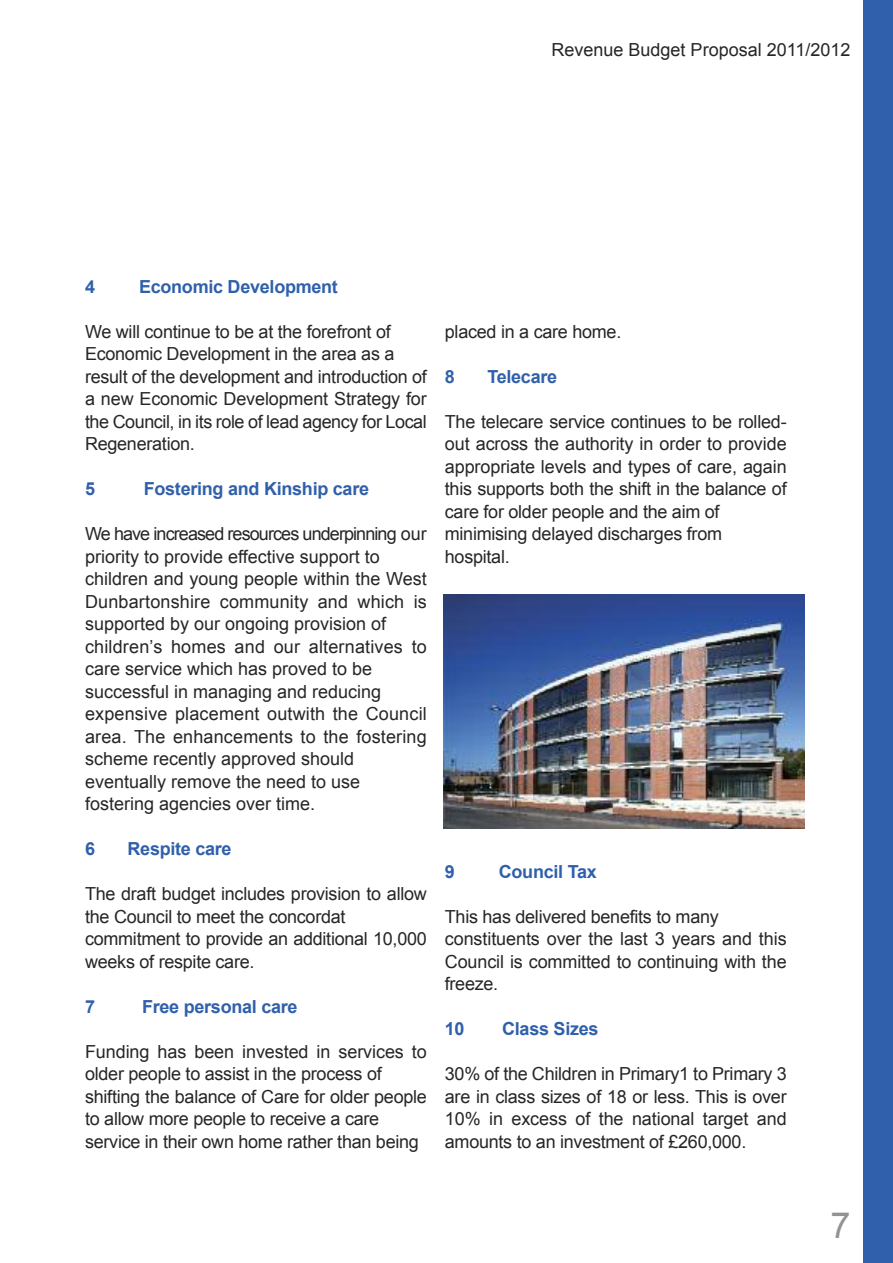
<style>
.page{position:relative;width:893px;height:1263px;background:#fff}
.page>*{position:absolute;margin:0;border:0;box-sizing:border-box;transform-origin:0 0}
.t1{font:36px "Arial";color:#939393}
.t2{font:18px/22.5px "Arial";letter-spacing:-.01em;color:#272627}
.t3{font:700 18px "Arial";letter-spacing:-.015em;color:#3060ab}
</style>
<div class="page">
<div style="left:863px;top:0;width:30px;height:1263px;background:#3060ab"></div>
<img style="left:444px;top:594px;width:361px;height:234px">
<p class="t2" style="left:551px;top:38px;width:300px">Revenue Budget Proposal 2011/2012</p>
<p class="t3" style="left:85px;top:276px;width:12px">4</p>
<p class="t3" style="left:139px;top:276px;width:200px">Economic Development</p>
<p class="t2" style="left:85px;top:320px;width:343px">We will continue to be at the forefront of Economic Development in the area as a result of the development and introduction of a new Economic Development Strategy for the Council, in its role of lead agency for Local Regeneration.</p>
<p class="t3" style="left:85px;top:479px;width:12px">5</p>
<p class="t3" style="left:144px;top:479px;width:227px">Fostering and Kinship care</p>
<p class="t2" style="left:85px;top:523px;width:343px">We have increased resources underpinning our priority to provide effective support to children and young people within the West Dunbartonshire community and which is supported by our ongoing provision of children’s homes and our alternatives to care service which has proved to be successful in managing and reducing expensive placement outwith the Council area. The enhancements to the fostering scheme recently approved should eventually remove the need to use fostering agencies over time.</p>
<p class="t3" style="left:85px;top:839px;width:12px">6</p>
<p class="t3" style="left:128px;top:839px;width:106px">Respite care</p>
<p class="t2" style="left:85px;top:883px;width:343px">The draft budget includes provision to allow the Council to meet the concordat commitment to provide an additional 10,000 weeks of respite care.</p>
<p class="t3" style="left:85px;top:996px;width:12px">7</p>
<p class="t3" style="left:142px;top:996px;width:157px">Free personal care</p>
<p class="t2" style="left:85px;top:1040px;width:343px">Funding has been invested in services to older people to assist in the process of shifting the balance of Care for older people to allow more people to receive a care service in their own home rather than being</p>
<p class="t2" style="left:445px;top:320px;width:178px">placed in a care home.</p>
<p class="t3" style="left:445px;top:366px;width:12px">8</p>
<p class="t3" style="left:487px;top:366px;width:71px">Telecare</p>
<p class="t2" style="left:445px;top:410px;width:343px">The telecare service continues to be rolled&shy;out across the authority in order to provide appropriate levels and types of care, again this supports both the shift in the balance of care for older people and the aim of minimising delayed discharges from hospital.</p>
<p class="t3" style="left:445px;top:861px;width:12px">9</p>
<p class="t3" style="left:499px;top:861px;width:99px">Council Tax</p>
<p class="t2" style="left:445px;top:905px;width:343px">This has delivered benefits to many constituents over the last 3 years and this<br>Council is committed to continuing with the freeze.</p>
<p class="t3" style="left:445px;top:1019px;width:21px">10</p>
<p class="t3" style="left:502px;top:1019px;width:98px">Class Sizes</p>
<p class="t2" style="left:445px;top:1063px;width:343px;text-align:justify">30% of the Children in Primary1 to Primary 3 are in class sizes of 18 or less. This is over 10% in excess of the national target and amounts to an investment of £260,000.</p>
<h1 class="t1" style="left:830px;top:1205px;width:22px">7</h1>
</div>
